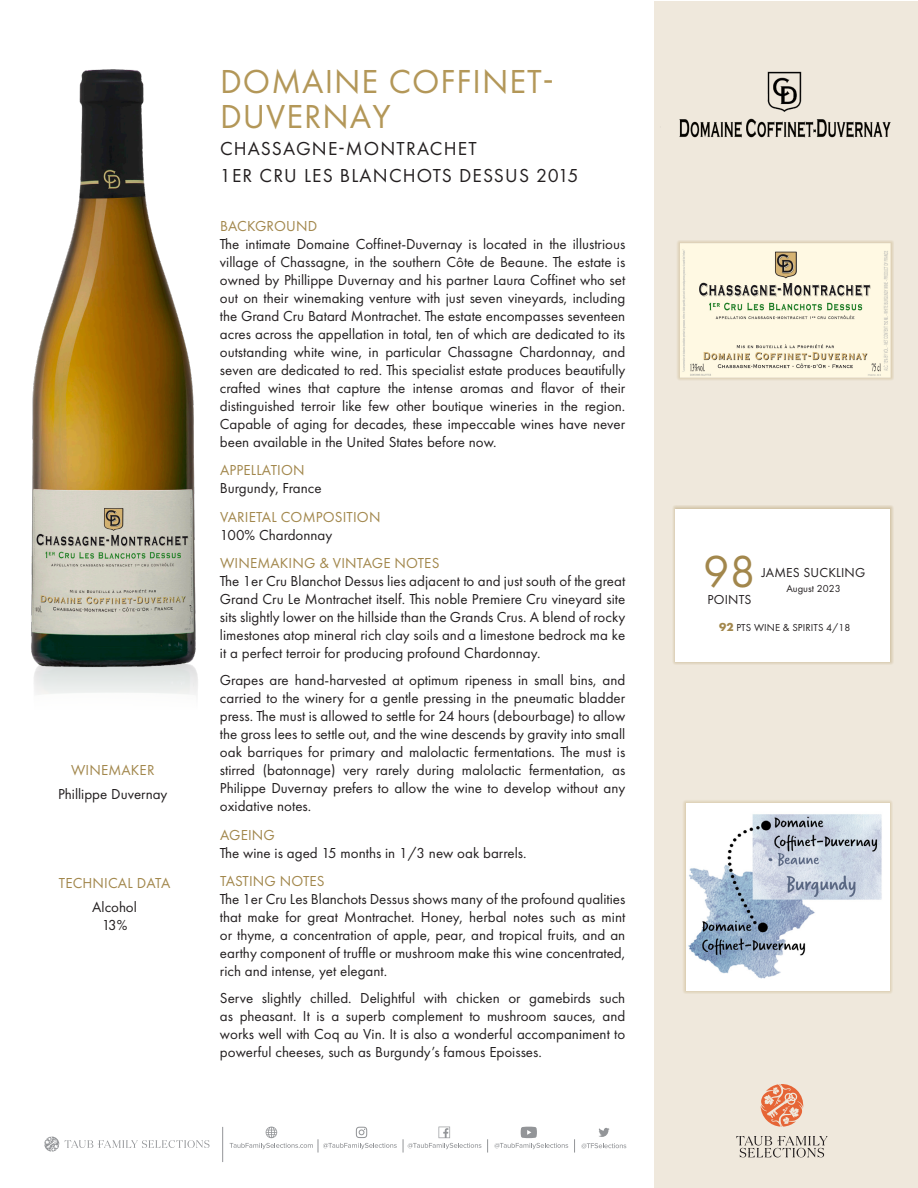
<style>
.page{position:relative;width:918px;height:1188px;background:#fff}
.page>*{position:absolute;margin:0;border:0;box-sizing:border-box;transform-origin:0 0}
.t1{font:46.5px "Futura PT";color:#a2874c}
._2_Producer_Name{font:34.5px/34.5px "Futura PT";letter-spacing:.03em;color:#b39758}
._3_Wine_Name___Vint{font:19.5px "Futura PT";letter-spacing:.06em;color:#231f20}
._5_Body_Text{font:15px/18px "Futura PT";color:#231f20;text-align:justify}
._4_Para_Header{font:15px "Futura PT";letter-spacing:.01em;color:#a2874c}
.Winemkr___Tech_body{font:15px/18px "Futura PT";color:#231f20;text-align:center}
.Winemkr___Tech_head{font:15px "Futura PT";letter-spacing:.01em;color:#a2874c}
.t2{font:13.5px "Futura PT";letter-spacing:.01em;color:#231f20}
.t3{font:10.5px "Futura PT";letter-spacing:.01em;color:#231f20}
.s1{font-weight:700;font-size:12px;color:#a2874c}
</style>
<div class="page">
<img style="left:31px;top:69px;width:165px;height:585px">
<img style="left:32px;top:654px;width:166px;height:41px">
<div style="left:654px;top:1px;width:264px;height:1186px;background:#efe8dc"></div>
<img style="left:677px;top:240px;width:217px;height:140px">
<div style="left:672px;top:505px;width:222px;height:160px;background:#a2874c;opacity:.65"></div>
<div style="left:676px;top:509px;width:214px;height:153px;background:#fff"></div>
<img style="left:679px;top:71px;width:212px;height:67px">
<div style="left:683px;top:800px;width:210px;height:194px;background:#b39758;opacity:.65"></div>
<img style="left:686px;top:803px;width:203px;height:187px">
<svg style="left:581px;top:1143px;width:45px;height:6px"></svg>
<svg style="left:574px;top:1139px;width:1px;height:14px"></svg>
<svg style="left:403px;top:1127px;width:78px;height:26px"></svg>
<svg style="left:487px;top:1139px;width:1px;height:14px"></svg>
<svg style="left:598px;top:1128px;width:12px;height:9px"></svg>
<svg style="left:230px;top:1127px;width:167px;height:26px"></svg>
<hr style="left:222px;top:1127px;width:1px;height:35px;background:#939598">
<svg style="left:494px;top:1127px;width:74px;height:22px"></svg>
<svg style="left:44px;top:1137px;width:166px;height:15px"></svg>
<svg style="left:736px;top:1136px;width:92px;height:21px"></svg>
<svg style="left:761px;top:1084px;width:43px;height:43px"></svg>
<p class="Winemkr___Tech_head" style="left:71px;top:761px;width:85px">WINEMAKER</p>
<p class="Winemkr___Tech_body" style="left:58px;top:785px;width:111px">Phillippe Duvernay</p>
<p class="Winemkr___Tech_head" style="left:59px;top:875px;width:113px">TECHNICAL DATA</p>
<p class="Winemkr___Tech_body" style="left:92px;top:898px;width:46px">Alcohol<br>13%</p>
<p class="_2_Producer_Name" style="left:220px;top:64px;width:335px">DOMAINE COFFINET-<br>DUVERNAY</p>
<p class="_3_Wine_Name___Vint" style="left:220px;top:136px;width:258px">CHASSAGNE-MONTRACHET</p>
<p class="_3_Wine_Name___Vint" style="left:220px;top:163px;width:360px">1ER CRU LES BLANCHOTS DESSUS 2015</p>
<p class="_4_Para_Header" style="left:220px;top:217px;width:99px">BACKGROUND</p>
<p class="_5_Body_Text" style="left:220px;top:235px;width:407px">The intimate Domaine Coffinet-Duvernay is located in the illustrious village of Chassagne, in the southern Côte de Beaune. The estate is owned by Phillippe Duvernay and his partner Laura Coffinet who set out on their winemaking venture with just seven vineyards, including the Grand Cru Batard Montrachet. The estate encompasses seventeen acres across the appellation in total, ten of which are dedicated to its outstanding white wine, in particular Chassagne Chardonnay, and seven are dedicated to red. This specialist estate produces beautifully crafted wines that capture the intense aromas and flavor of their distinguished terroir like few other boutique wineries in the region.<br>Capable of aging for decades, these impeccable wines have never been available in the United States before now.</p>
<p class="_4_Para_Header" style="left:220px;top:461px;width:86px">APPELLATION</p>
<p class="_5_Body_Text" style="left:220px;top:479px;width:103px">Burgundy, France</p>
<p class="_4_Para_Header" style="left:220px;top:508px;width:162px">VARIETAL COMPOSITION</p>
<p class="_5_Body_Text" style="left:220px;top:526px;width:114px">100% Chardonnay</p>
<p class="_4_Para_Header" style="left:220px;top:554px;width:221px">WINEMAKING &amp; VINTAGE NOTES</p>
<p class="_5_Body_Text" style="left:220px;top:572px;width:407px">The 1er Cru Blanchot Dessus lies adjacent to and just south of the great Grand Cru Le Montrachet itself. This noble Premiere Cru vineyard site sits slightly lower on the hillside than the Grands Crus. A blend of rocky limestones atop mineral rich clay soils and a limestone bedrock ma ke it a perfect terroir for producing profound Chardonnay.</p>
<p class="_5_Body_Text" style="left:220px;top:671px;width:407px">Grapes are hand-harvested at optimum ripeness in small bins, and carried to the winery for a gentle pressing in the pneumatic bladder press. The must is allowed to settle for 24 hours (debourbage) to allow the gross lees to settle out, and the wine descends by gravity into small oak barriques for primary and malolactic fermentations. The must is stirred (batonnage) very rarely during malolactic fermentation, as Philippe Duvernay prefers to allow the wine to develop without any oxidative notes.</p>
<p class="_4_Para_Header" style="left:220px;top:826px;width:56px">AGEING</p>
<p class="_5_Body_Text" style="left:220px;top:844px;width:308px">The wine is aged 15 months in 1/3 new oak barrels.</p>
<p class="_4_Para_Header" style="left:220px;top:872px;width:106px">TASTING NOTES</p>
<p class="_5_Body_Text" style="left:220px;top:890px;width:407px">The 1er Cru Les Blanchots Dessus shows many of the profound qualities that make for great Montrachet. Honey, herbal notes such as mint or thyme, a concentration of apple, pear, and tropical fruits, and an earthy component of truffle or mushroom make this wine concentrated, rich and intense, yet elegant.</p>
<p class="_5_Body_Text" style="left:220px;top:989px;width:407px">Serve slightly chilled. Delightful with chicken or gamebirds such as pheasant. It is a superb complement to mushroom sauces, and works well with Coq au Vin. It is also a wonderful accompaniment to powerful cheeses, such as Burgundy’s famous Epoisses.</p>
<p class="t1" style="left:703px;top:544px;width:54px">98</p>
<p class="t2" style="left:708px;top:591px;width:45px">POINTS</p>
<p class="t2" style="left:762px;top:564px;width:105px">JAMES SUCKLING</p>
<p class="t3" style="left:786px;top:582px;width:56px">August 2023</p>
<p class="t3" style="left:719px;top:622px;width:133px"><span class="s1">92</span> PTS WINE &amp; SPIRITS 4/18</p>
</div>
